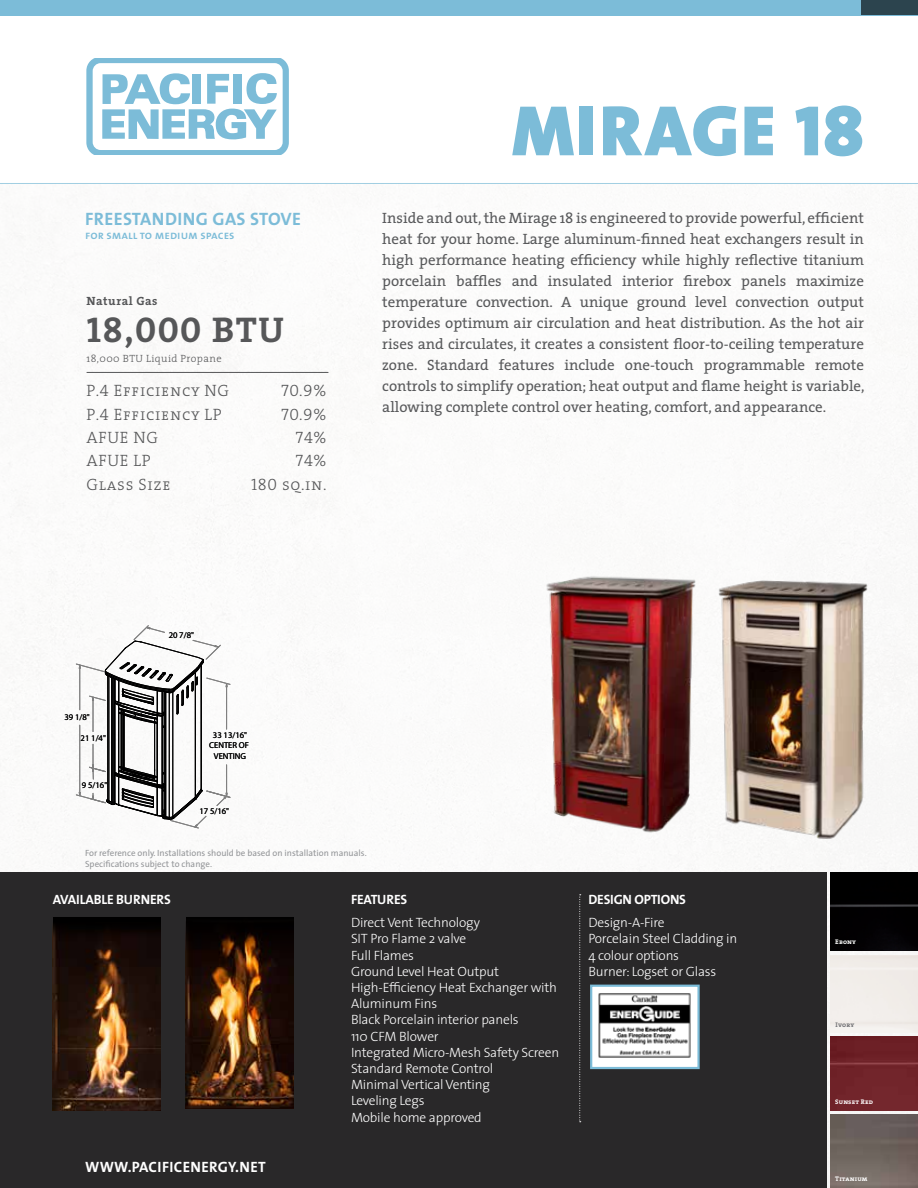
<style>
.page{position:relative;width:918px;height:1188px;background:#fff}
.page>*{position:absolute;margin:0;border:0;box-sizing:border-box;transform-origin:0 0}
.t1{font:72px "The Mix Black Caps";letter-spacing:.025em;color:#7cbcd8}
.t2{font:36px "The Serif Bold Caps";letter-spacing:.04em;color:#58595b}
.t3{font:700 18px "The Mix";letter-spacing:.02em;color:#7cbcd8}
.t4{font:16.5px "The Serif Light Caps";letter-spacing:.04em;color:#58595b}
.t5{font:15px/21px "The Serif";color:#58595b;text-align:justify}
.t6{font:700 15px "The Mix";letter-spacing:.02em;color:#fff}
.t7{font:300 13.5px/16.2px "The Sans";letter-spacing:-.015em;color:#fff}
.t8{font:700 13.5px "The Sans";letter-spacing:-.015em;color:#fff}
.t9{font:12px "The Mix Semi Bold Caps";color:#7cbcd8}
.t10{font:700 12px "The Serif";letter-spacing:.04em;color:#58595b}
.t11{font:300 10.5px "The Serif";letter-spacing:.04em;color:#58595b}
.t12{font:9px/10.8px "The Sans";color:#939598}
.t13{font:8.55px/10.4px "Myriad Pro";color:#000;text-align:center}
.t14{font:6.6px "The Serif Bold Caps";letter-spacing:.02em;color:#fff}
.t15{font:6.6px "The Serif Bold Caps";letter-spacing:.02em;color:#6f7073}
.s1{font-family:"The Serif";font-weight:300}
</style>
<div class="page">
<div style="left:0;top:0;width:918px;height:15px;background:#7cbcd8"></div>
<div style="left:0;top:873px;width:826px;height:315px;background:#292829"></div>
<img style="left:53px;top:917px;width:108px;height:193px">
<img style="left:186px;top:917px;width:108px;height:192px">
<svg style="left:579px;top:894px;width:2px;height:228px"></svg>
<hr style="left:0;top:183px;width:918px;height:1px;background:#7cbcd8">
<hr style="left:87px;top:372px;width:241px;height:1px;background:#58595b">
<div style="left:862px;top:0;width:56px;height:15px;background:#2c444e"></div>
<img style="left:504px;top:573px;width:161px;height:260px">
<img style="left:665px;top:529px;width:253px;height:326px">
<svg style="left:76px;top:625px;width:155px;height:204px"></svg>
<img style="left:831px;top:1037px;width:87px;height:73px">
<div style="left:831px;top:873px;width:87px;height:77px;background:#010001"></div>
<img style="left:831px;top:1115px;width:87px;height:73px">
<div style="left:590px;top:985px;width:110px;height:84px;background:#fff;border:2px solid #7cbcd8"></div>
<img style="left:599px;top:993px;width:92px;height:65px">
<svg style="left:86px;top:58px;width:203px;height:97px"></svg>
<p class="t3" style="left:85px;top:204px;width:217px">FREESTANDING GAS STOVE</p>
<p class="t9" style="left:85px;top:225px;width:151px">for small to medium spaces</p>
<p class="t10" style="left:87px;top:291px;width:72px">Natural Gas</p>
<h2 class="t2" style="left:87px;top:300px;width:199px">18,000 BTU</h2>
<p class="t11" style="left:87px;top:350px;width:137px">18,000 BTU Liquid Propane</p>
<p class="t4" style="left:87px;top:377px;width:144px">P.4 Efficiency NG</p>
<p class="t4" style="left:281px;top:377px;width:47px">70.9%</p>
<p class="t4" style="left:87px;top:400px;width:136px">P.4 Efficiency LP</p>
<p class="t4" style="left:281px;top:400px;width:47px">70.9%</p>
<p class="t4" style="left:87px;top:424px;width:73px">AFUE NG</p>
<p class="t4" style="left:296px;top:424px;width:32px">74%</p>
<p class="t4" style="left:87px;top:447px;width:65px">AFUE LP</p>
<p class="t4" style="left:296px;top:447px;width:32px">74%</p>
<p class="t4" style="left:87px;top:471px;width:86px">Glass Size</p>
<p class="t4" style="left:251px;top:471px;width:77px">180 sq.in<span class="s1">.</span></p>
<h1 class="t1" style="left:512px;top:70px;width:354px">MIRAGE 18</h1>
<p class="t5" style="left:382px;top:207px;width:484px">Inside and out, the Mirage 18 is engineered to provide powerful, efficient heat for your home. Large aluminum-finned heat exchangers result in high performance heating efficiency while highly reflective titanium porcelain baffles and insulated interior firebox panels maximize temperature convection. A unique ground level convection output provides optimum air circulation and heat distribution. As the hot air rises and circulates, it creates a consistent floor-to-ceiling temperature zone. Standard features include one-touch programmable remote controls to simplify operation; heat output and flame height is variable, allowing complete control over heating, comfort, and appearance.</p>
<p class="t13" style="left:64px;top:712px;width:27px">39 1/8"</p>
<p class="t13" style="left:81px;top:733px;width:27px">21 1/4"</p>
<p class="t13" style="left:82px;top:781px;width:27px">9 5/16"</p>
<p class="t13" style="left:169px;top:630px;width:27px">20 7/8"</p>
<p class="t13" style="left:213px;top:730px;width:36px">33 13/16"</p>
<p class="t13" style="left:209px;top:740px;width:41px">CENTER OF<br>VENTING</p>
<p class="t13" style="left:199px;top:807px;width:31px">17 5/16"</p>
<p class="t12" style="left:85px;top:847px;width:283px">For reference only. Installations should be based on installation manuals.<br>Specifications subject to change.</p>
<p class="t8" style="left:53px;top:888px;width:119px">AVAILABLE BURNERS</p>
<p class="t6" style="left:85px;top:1154px;width:182px">WWW.PACIFICENERGY.NET</p>
<p class="t8" style="left:351px;top:888px;width:58px">FEATURES</p>
<p class="t7" style="left:351px;top:914px;width:210px">Direct Vent Technology<br>SIT Pro Flame 2 valve<br>Full Flames<br>Ground Level Heat Output<br>High-Efficiency Heat Exchanger with<br>Aluminum Fins<br>Black Porcelain interior panels<br>110 CFM Blower<br>Integrated Micro-Mesh Safety Screen<br>Standard Remote Control<br>Minimal Vertical Venting<br>Leveling Legs<br>Mobile home approved</p>
<p class="t8" style="left:588px;top:888px;width:99px">DESIGN OPTIONS</p>
<p class="t7" style="left:588px;top:914px;width:150px">Design-A-Fire<br>Porcelain Steel Cladding in<br>4 colour options<br>Burner: Logset or Glass</p>
<p class="t14" style="left:835px;top:936px;width:22px">Ebony</p>
<p class="t15" style="left:836px;top:1019px;width:20px">Ivory</p>
<p class="t14" style="left:835px;top:1096px;width:39px">Sunset Red</p>
<p class="t14" style="left:835px;top:1173px;width:34px">Titanium</p>
</div>
